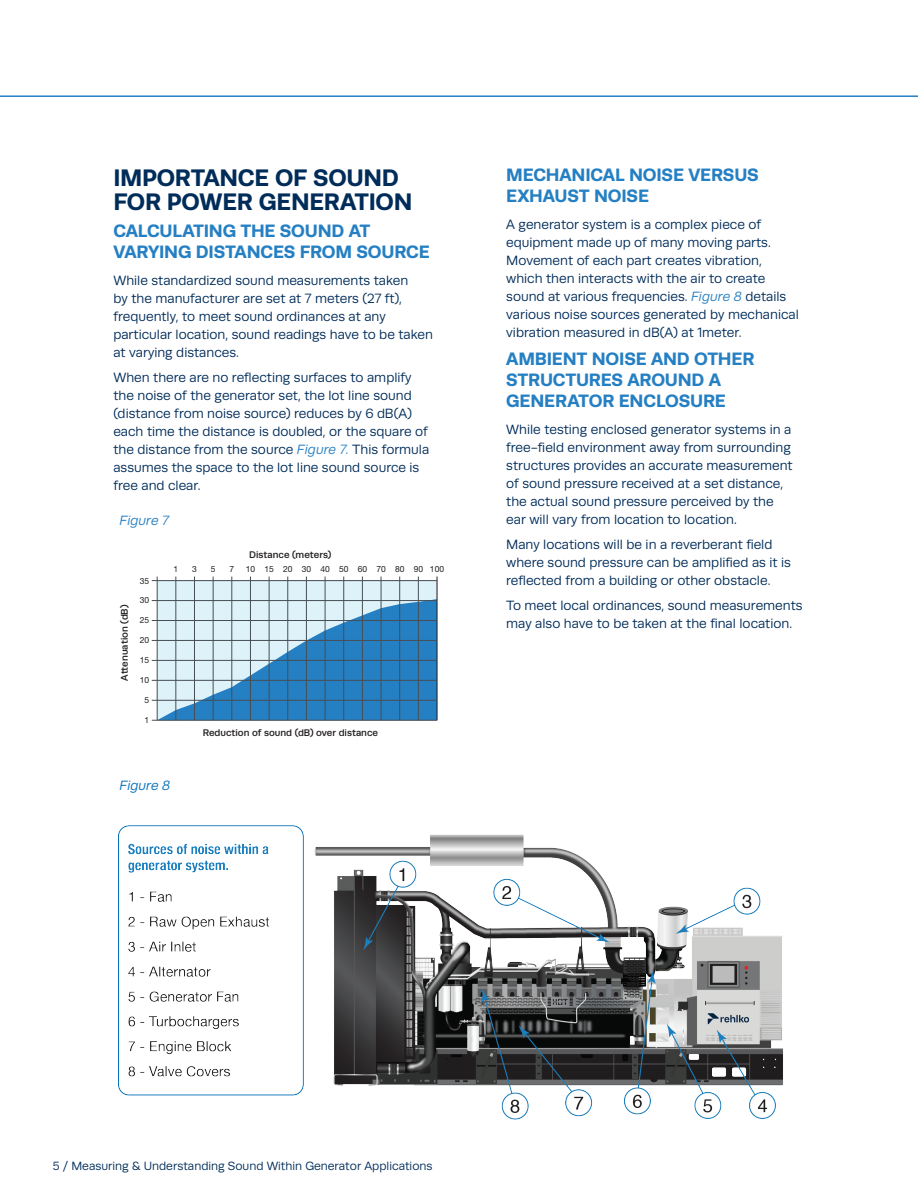
<style>
.page{position:relative;width:918px;height:1188px;background:#fff}
.page>*{position:absolute;margin:0;border:0;box-sizing:border-box;transform-origin:0 0}
.t1{font:700 24px/24px "Runda";letter-spacing:-.01em;color:#002c59}
.t2{font:700 18px/21px "Runda";letter-spacing:-.01em;color:#257fc3}
.t3{font:13.5px/18px "Runda";color:#002c59}
.t4{font:italic 13.5px "Runda";color:#257fc3}
.t5{font:italic 13.5px "Runda";color:#0770ba}
.t6{font:12px "Runda";color:#002c59}
.t7{font:500 9.75px "Runda";color:#231f20}
.t8{font:8.55px "Helvetica Neue LT Pro";color:#231f20}
.s1{font-style:italic;color:#257fc3}
</style>
<div class="page">
<hr style="left:0;top:95px;width:918px;height:2px;background:#257fc3">
<div style="left:157px;top:581px;width:280px;height:139px;background:#def2fa"></div>
<svg style="left:158px;top:599px;width:279px;height:121px"></svg>
<hr style="left:157px;top:577px;width:1px;height:143px;background:#484e54">
<hr style="left:176px;top:577px;width:1px;height:143px;background:#484e54">
<hr style="left:194px;top:577px;width:1px;height:143px;background:#484e54">
<hr style="left:213px;top:577px;width:1px;height:143px;background:#484e54">
<hr style="left:232px;top:577px;width:1px;height:143px;background:#484e54">
<hr style="left:250px;top:577px;width:1px;height:143px;background:#484e54">
<hr style="left:269px;top:577px;width:1px;height:143px;background:#484e54">
<hr style="left:288px;top:577px;width:1px;height:143px;background:#484e54">
<hr style="left:306px;top:577px;width:1px;height:143px;background:#484e54">
<hr style="left:325px;top:577px;width:1px;height:143px;background:#484e54">
<hr style="left:343px;top:577px;width:1px;height:143px;background:#484e54">
<hr style="left:362px;top:577px;width:1px;height:143px;background:#484e54">
<hr style="left:381px;top:577px;width:1px;height:143px;background:#484e54">
<hr style="left:399px;top:577px;width:1px;height:143px;background:#484e54">
<hr style="left:418px;top:577px;width:1px;height:143px;background:#484e54">
<hr style="left:437px;top:577px;width:1px;height:143px;background:#231f20">
<hr style="left:152px;top:580px;width:285px;height:1px;background:#484e54">
<hr style="left:152px;top:600px;width:285px;height:1px;background:#484e54">
<hr style="left:152px;top:620px;width:285px;height:1px;background:#484e54">
<hr style="left:152px;top:640px;width:285px;height:1px;background:#484e54">
<hr style="left:152px;top:660px;width:285px;height:1px;background:#484e54">
<hr style="left:152px;top:680px;width:285px;height:1px;background:#484e54">
<hr style="left:152px;top:700px;width:285px;height:1px;background:#484e54">
<hr style="left:152px;top:720px;width:285px;height:1px;background:#484e54">
<img style="left:119px;top:825px;width:664px;height:295px">
<h1 class="t1" style="left:113px;top:165px;width:300px">IMPORTANCE OF SOUND<br>FOR POWER GENERATION</h1>
<h2 class="t2" style="left:113px;top:220px;width:318px">CALCULATING THE SOUND AT<br>VARYING DISTANCES FROM SOURCE</h2>
<p class="t3" style="left:113px;top:272px;width:321px">While standardized sound measurements taken<br>by the manufacturer are set at 7 meters (27 ft), frequently, to meet sound ordinances at any particular location, sound readings have to be taken at varying distances.</p>
<p class="t3" style="left:113px;top:368px;width:317px">When there are no reflecting surfaces to amplify the noise of the generator set, the lot line sound (distance from noise source) reduces by 6 dB(A) each time the distance is doubled, or the square of the distance from the source <span class="s1">Figure 7.</span> This formula assumes the space to the lot line sound source is free and clear.</p>
<p class="t4" style="left:119px;top:513px;width:51px">Figure 7</p>
<p class="t7" style="left:119px;top:681px;width:77px;rotate:-90deg">Attenuation (dB)</p>
<p class="t8" style="left:140px;top:575px;width:11px">35</p>
<p class="t8" style="left:140px;top:595px;width:11px">30</p>
<p class="t8" style="left:140px;top:615px;width:11px">25</p>
<p class="t8" style="left:140px;top:635px;width:11px">20</p>
<p class="t8" style="left:140px;top:655px;width:11px">15</p>
<p class="t8" style="left:140px;top:675px;width:11px">10</p>
<p class="t8" style="left:144px;top:694px;width:6px">5</p>
<p class="t8" style="left:144px;top:714px;width:6px">1</p>
<p class="t8" style="left:173px;top:564px;width:6px">1</p>
<p class="t7" style="left:249px;top:549px;width:84px">Distance (meters)</p>
<p class="t8" style="left:192px;top:564px;width:6px">3</p>
<p class="t8" style="left:211px;top:564px;width:6px">5</p>
<p class="t8" style="left:229px;top:564px;width:6px">7</p>
<p class="t8" style="left:246px;top:564px;width:200px">10 15 20 30 40 50 60 70 80 90 100</p>
<p class="t7" style="left:203px;top:727px;width:177px">Reduction of sound (dB) over distance</p>
<p class="t5" style="left:119px;top:778px;width:52px">Figure 8</p>
<h2 class="t2" style="left:506px;top:164px;width:254px">MECHANICAL NOISE VERSUS<br>EXHAUST NOISE</h2>
<p class="t3" style="left:506px;top:216px;width:294px">A generator system is a complex piece of equipment made up of many moving parts.<br>Movement of each part creates vibration, which then interacts with the air to create sound at various frequencies. <span class="s1">Figure 8</span> details various noise sources generated by mechanical vibration measured in dB(A) at 1meter.</p>
<h2 class="t2" style="left:506px;top:348px;width:250px">AMBIENT NOISE AND OTHER<br>STRUCTURES AROUND A<br>GENERATOR ENCLOSURE</h2>
<p class="t3" style="left:506px;top:421px;width:288px">While testing enclosed generator systems in a free-field environment away from surrounding structures provides an accurate measurement of sound pressure received at a set distance, the actual sound pressure perceived by the ear will vary from location to location.</p>
<p class="t3" style="left:506px;top:535px;width:286px">Many locations will be in a reverberant field where sound pressure can be amplified as it is reflected from a building or other obstacle.</p>
<p class="t3" style="left:506px;top:596px;width:298px">To meet local ordinances, sound measurements may also have to be taken at the final location.</p>
<p class="t6" style="left:53px;top:1159px;width:381px">5 / Measuring &amp; Understanding Sound Within Generator Applications</p>
</div>
